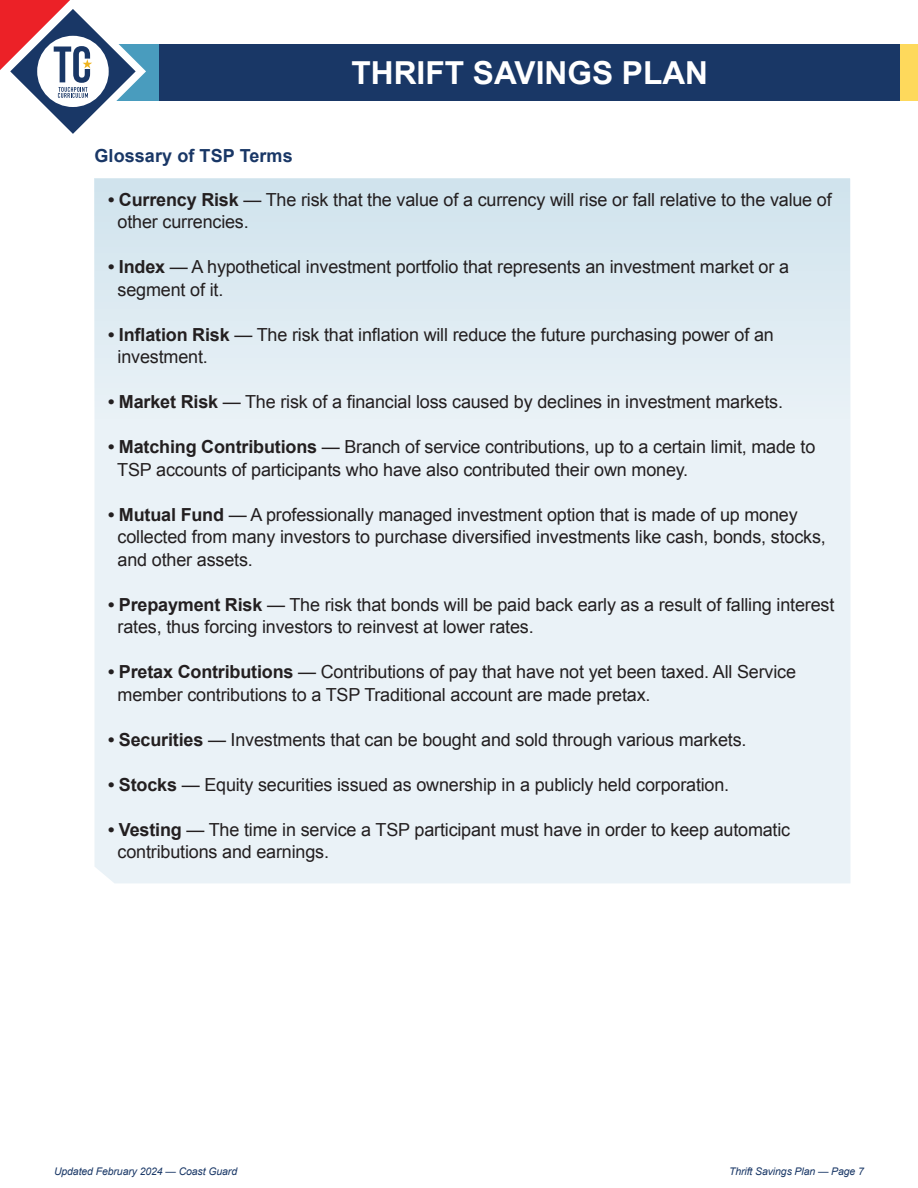
<style>
.page{position:relative;width:918px;height:1188px;background:#fff}
.page>*{position:absolute;margin:0;border:0;box-sizing:border-box;transform-origin:0 0}
.t1{font:700 31.65px "Arial";color:#fff}
.t2{font:18px/22.5px "Arial";letter-spacing:-.01em;color:#231f20}
.t3{font:700 18px "Arial";letter-spacing:.005em;color:#193766}
.t4{font:italic 10.5px "Arial";letter-spacing:-.01em;color:#193766}
.s1{font-weight:700}
</style>
<div class="page">
<div style="left:94px;top:478px;width:756px;height:405px;background:#eaf2f7"></div>
<div style="left:94px;top:179px;width:756px;height:299px;background:linear-gradient(to bottom,#d0e3ed,#eef4f8)"></div>
<div style="left:74px;top:44px;width:844px;height:56px;background:#193766"></div>
<div style="left:95px;top:44px;width:64px;height:56px;background:#499cbe"></div>
<div style="left:901px;top:44px;width:17px;height:56px;background:#fed95c"></div>
<svg style="left:0;top:0;width:156px;height:134px"></svg>
<p class="t3" style="left:94px;top:143px;width:200px">Glossary of TSP Terms</p>
<p class="t1" style="left:351px;top:52px;width:358px">THRIFT SAVINGS PLAN</p>
<p class="t2" style="left:118px;top:188px;width:716px;text-indent:-10px"><span class="s1">• Currency Risk</span> — The risk that the value of a currency will rise or fall relative to the value of other currencies.</p>
<p class="t2" style="left:118px;top:256px;width:673px;text-indent:-10px"><span class="s1">• Index</span> — A hypothetical investment portfolio that represents an investment market or a segment of it.</p>
<p class="t2" style="left:118px;top:323px;width:658px;text-indent:-10px"><span class="s1">• Inflation Risk</span> — The risk that inflation will reduce the future purchasing power of an investment.</p>
<p class="t2" style="left:108px;top:391px;width:677px"><span class="s1">• Market Risk</span> — The risk of a financial loss caused by declines in investment markets.</p>
<p class="t2" style="left:117px;top:436px;width:700px;text-indent:-9px"><span class="s1">• Matching Contributions</span> — Branch of service contributions, up to a certain limit, made to<br>TSP accounts of participants who have also contributed their own money.</p>
<p class="t2" style="left:118px;top:503px;width:710px;text-indent:-10px"><span class="s1">• Mutual Fund</span> — A professionally managed investment option that is made of up money collected from many investors to purchase diversified investments like cash, bonds, stocks, and other assets.</p>
<p class="t2" style="left:118px;top:593px;width:718px;text-indent:-10px"><span class="s1">• Prepayment Risk</span> — The risk that bonds will be paid back early as a result of falling interest rates, thus forcing investors to reinvest at lower rates.</p>
<p class="t2" style="left:118px;top:661px;width:680px;text-indent:-10px"><span class="s1">• Pretax Contributions</span> — Contributions of pay that have not yet been taxed. All Service member contributions to a TSP Traditional account are made pretax.</p>
<p class="t2" style="left:108px;top:728px;width:640px"><span class="s1">• Securities</span> — Investments that can be bought and sold through various markets.</p>
<p class="t2" style="left:108px;top:773px;width:623px"><span class="s1">• Stocks</span> — Equity securities issued as ownership in a publicly held corporation.</p>
<p class="t2" style="left:118px;top:818px;width:674px;text-indent:-10px"><span class="s1">• Vesting</span> — The time in service a TSP participant must have in order to keep automatic contributions and earnings.</p>
<p class="t4" style="left:54px;top:1164px;width:185px">Updated February 2024 — Coast Guard</p>
<p class="t4" style="left:729px;top:1164px;width:136px">Thrift Savings Plan — Page 7</p>
</div>
